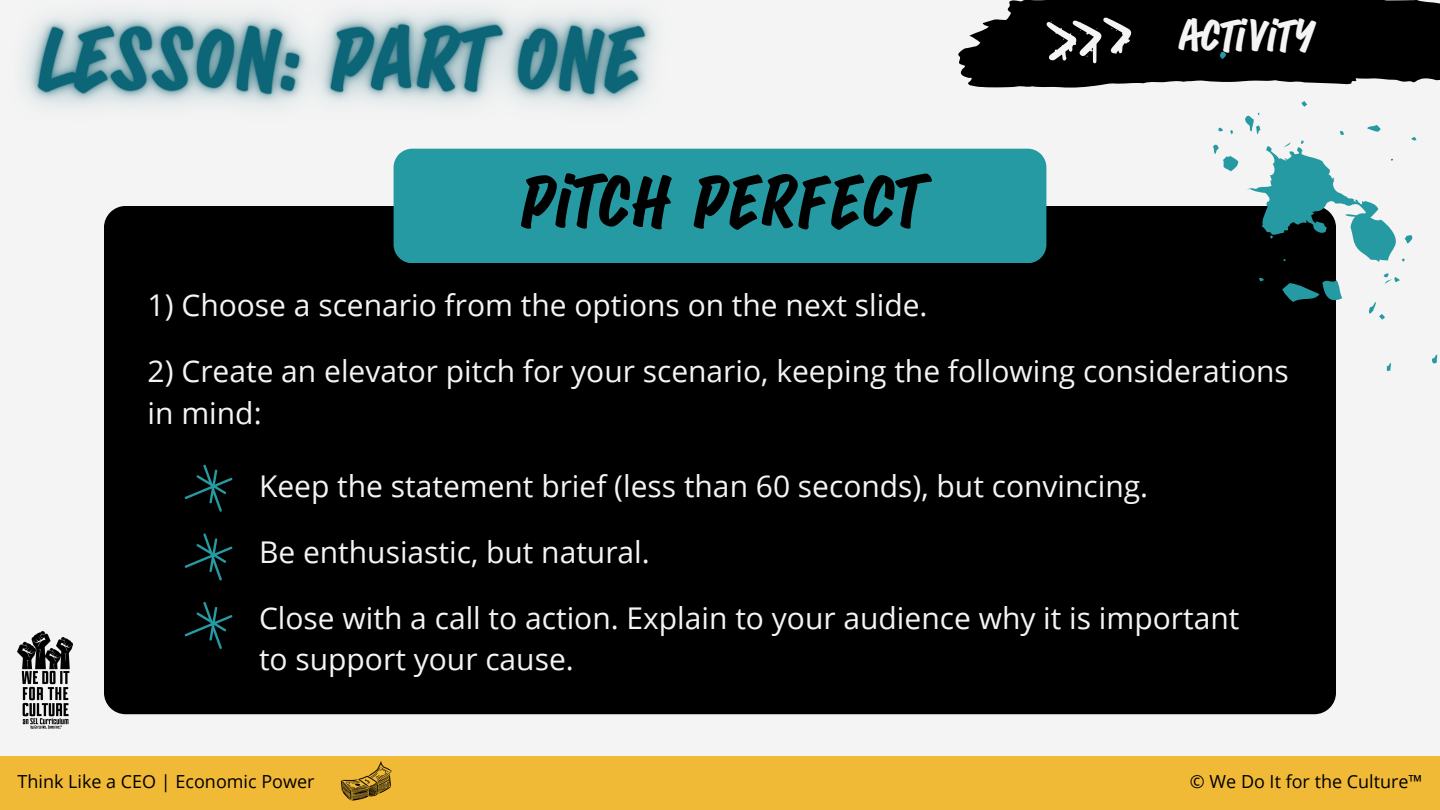
<style>
.page{position:relative;width:1440px;height:810px;background:#f4f4f4}
.page>*{position:absolute;margin:0;border:0;box-sizing:border-box;transform-origin:0 0}
.t1{font:700 60px "Sandwich Marker Pro";color:#000}
.t2{font:700 36px "Sandwich Marker Pro";color:#f4f4f4}
.t3{font:30px/41.2px "Open Sans";color:#f4f4f4}
.t4{font:18px "Open Sans";color:#000}
</style>
<div class="page">
<svg style="left:958px;top:0;width:482px;height:140px;fill:#000"></svg>
<div style="left:104px;top:206px;width:1232px;height:508px;background:#000;border-radius:22px"></div>
<svg style="left:1046px;top:18px;width:85px;height:45px"></svg>
<div style="left:394px;top:149px;width:652px;height:114px;background:#269aa2"></div>
<img style="left:17px;top:631px;width:56px;height:98px">
<div style="left:0;top:756px;width:1440px;height:54px;background:#f0b936"></div>
<img style="left:341px;top:761px;width:51px;height:40px">
<svg style="left:185px;top:465px;width:48px;height:47px"></svg>
<svg style="left:1431px;top:355px;width:7px;height:9px"></svg>
<svg style="left:1386px;top:363px;width:5px;height:8px"></svg>
<svg style="left:1405px;top:235px;width:8px;height:9px"></svg>
<svg style="left:1384px;top:273px;width:16px;height:11px"></svg>
<svg style="left:1259px;top:277px;width:5px;height:5px"></svg>
<svg style="left:1369px;top:302px;width:16px;height:18px"></svg>
<svg style="left:1411px;top:137px;width:5px;height:4px"></svg>
<svg style="left:1213px;top:47px;width:183px;height:215px"></svg>
<svg style="left:1282px;top:280px;width:60px;height:22px"></svg>
<img style="left:23px;top:10px;width:681px;height:159px">
<svg style="left:185px;top:533px;width:48px;height:47px"></svg>
<svg style="left:185px;top:602px;width:48px;height:47px"></svg>
<p class="t1" style="left:519px;top:167px;width:403px">PITCH PERFECT</p>
<p class="t2" style="left:1178px;top:15px;width:137px">ACTIVITY</p>
<p class="t3" style="left:148px;top:284px;width:781px">1) Choose a scenario from the options on the next slide.</p>
<p class="t3" style="left:148px;top:350px;width:1143px">2) Create an elevator pitch for your scenario, keeping the following considerations in mind:</p>
<p class="t3" style="left:259px;top:464px;width:891px">Keep the statement brief (less than 60 seconds), but convincing.</p>
<p class="t3" style="left:259px;top:530px;width:392px">Be enthusiastic, but natural.</p>
<p class="t3" style="left:259px;top:596px;width:982px">Close with a call to action. Explain to your audience why it is important to support your cause.</p>
<p class="t4" style="left:17px;top:768px;width:299px">Think Like a CEO | Economic Power</p>
<p class="t4" style="left:1190px;top:768px;width:234px">© We Do It for the Culture™</p>
</div>
